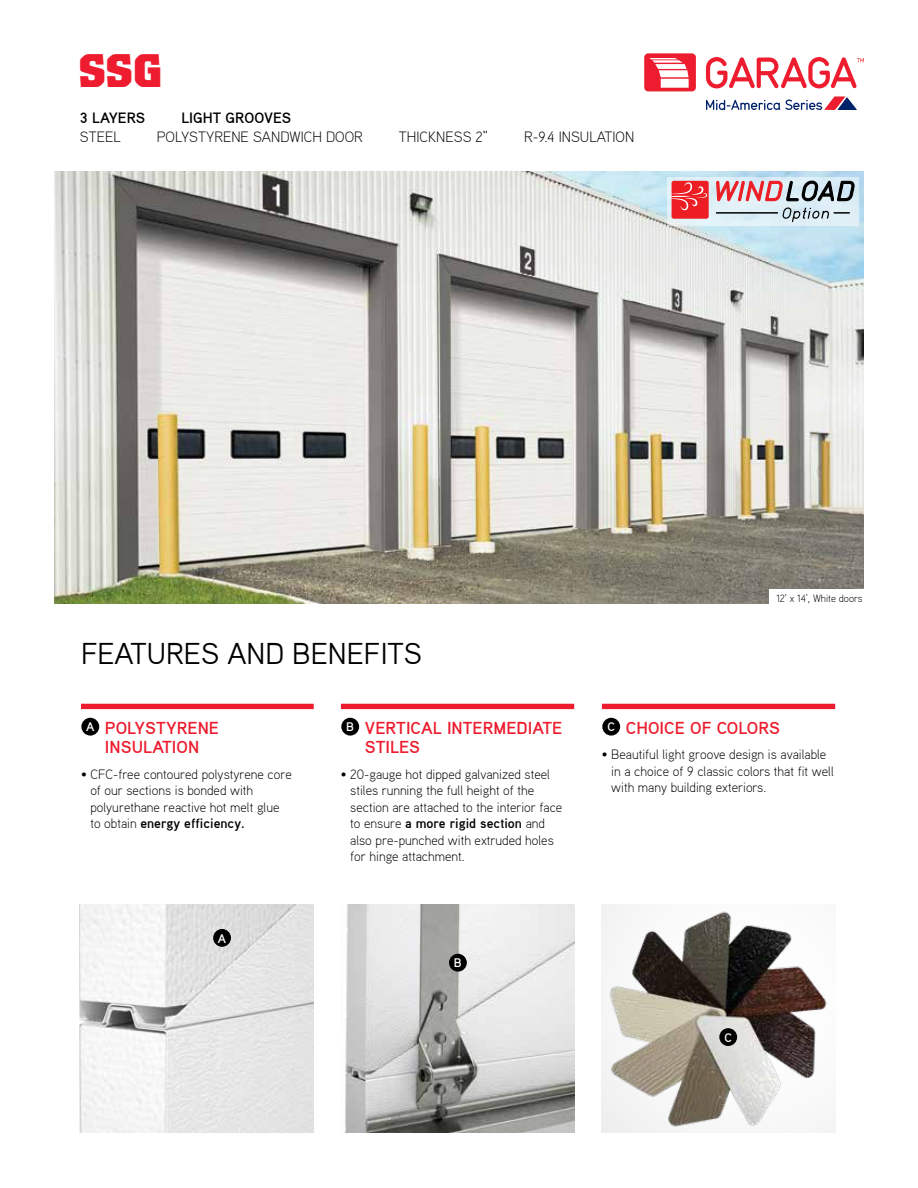
<style>
.page{position:relative;width:918px;height:1188px;background:#fff}
.page>*{position:absolute;margin:0;border:0;box-sizing:border-box;transform-origin:0 0}
.t1{font:700 46.5px "Colossalis";color:#ed1c2e}
.t2{font:30px "Aaux";color:#000}
.t3{font:700 17.25px/19.5px "Aaux";color:#ed1c2e}
.t4{font:300 14.85px "Aaux";color:#000}
.t5{font:700 14.85px "Aaux";color:#000}
.t6{font:300 13.5px/16.5px "Aaux";color:#000}
.t7{font:700 12.3px "Aaux";color:#fff}
.t8{font:300 10.5px "Aaux";color:#000}
.s1{font-size:12.3px;color:#fff}
.s2{font-weight:700}
</style>
<div class="page">
<img style="left:344px;top:904px;width:231px;height:228px">
<img style="left:80px;top:904px;width:234px;height:229px">
<img style="left:54px;top:172px;width:810px;height:432px">
<div style="left:770px;top:589px;width:101px;height:20px;background:#fff"></div>
<div style="left:449px;top:954px;width:18px;height:18px;background:#000;border-radius:50%"></div>
<div style="left:341px;top:704px;width:233px;height:5px;background:#ed1c2e"></div>
<div style="left:341px;top:718px;width:18px;height:18px;background:#000;border-radius:50%"></div>
<div style="left:602px;top:704px;width:233px;height:5px;background:#ed1c2e"></div>
<div style="left:602px;top:718px;width:18px;height:18px;background:#000;border-radius:50%"></div>
<div style="left:213px;top:929px;width:18px;height:18px;background:#000;border-radius:50%"></div>
<div style="left:644px;top:53px;width:52px;height:38px;background:#ed1c2e;border-radius:4px"></div>
<svg style="left:649px;top:58px;width:40px;height:30px"></svg>
<svg style="left:706px;top:96px;width:151px;height:14px"></svg>
<svg style="left:706px;top:57px;width:158px;height:31px"></svg>
<svg style="left:667px;top:177px;width:192px;height:49px;background:#deecf3"></svg>
<svg style="left:672px;top:181px;width:37px;height:38px"></svg>
<svg style="left:716px;top:181px;width:139px;height:41px;background:#beb3ba"></svg>
<div style="left:81px;top:704px;width:233px;height:5px;background:#ed1c2e"></div>
<div style="left:81px;top:718px;width:18px;height:18px;background:#000;border-radius:50%"></div>
<svg style="left:601px;top:904px;width:234px;height:228px"></svg>
<div style="left:719px;top:1028px;width:18px;height:18px;background:#000;border-radius:50%"></div>
<h1 class="t1" style="left:79px;top:44px;width:85px">SSG</h1>
<p class="t5" style="left:80px;top:108px;width:67px">3 LAYERS</p>
<p class="t5" style="left:181px;top:108px;width:111px">LIGHT GROOVES</p>
<p class="t4" style="left:80px;top:128px;width:42px">STEEL</p>
<p class="t4" style="left:157px;top:128px;width:207px">POLYSTYRENE SANDWICH DOOR</p>
<p class="t4" style="left:399px;top:128px;width:91px">THICKNESS 2”</p>
<p class="t4" style="left:524px;top:128px;width:112px">R-9.4 INSULATION</p>
<h2 class="t2" style="left:81px;top:635px;width:343px">FEATURES AND BENEFITS</h2>
<p class="t8" style="left:776px;top:592px;width:88px">12’ x 14’, White doors</p>
<p class="t3" style="left:86px;top:718px;width:134px;text-align:center"><span class="s1">A</span> POLYSTYRENE<br>INSULATION</p>
<p class="t6" style="left:90px;top:765px;width:203px;text-indent:-9px">• CFC-free contoured polystyrene core of our sections is bonded with polyurethane reactive hot melt glue to obtain <span class="s2">energy efficiency.</span></p>
<p class="t7" style="left:218px;top:931px;width:10px">A</p>
<p class="t3" style="left:365px;top:718px;width:199px;text-indent:-19px"><span class="s1">B</span> VERTICAL INTERMEDIATE<br>STILES</p>
<p class="t6" style="left:350px;top:765px;width:214px;text-indent:-9px">• 20-gauge hot dipped galvanized steel stiles running the full height of the section are attached to the interior face to ensure <span class="s2">a more rigid section</span> and also pre-punched with extruded holes for hinge attachment.</p>
<p class="t7" style="left:454px;top:955px;width:9px">B</p>
<p class="t3" style="left:607px;top:718px;width:174px"><span class="s1">C</span> CHOICE OF COLORS</p>
<p class="t6" style="left:611px;top:746px;width:224px;text-indent:-9px">• Beautiful light groove design is available in a choice of 9 classic colors that fit well with many building exteriors.</p>
<p class="t7" style="left:724px;top:1030px;width:9px">C</p>
</div>
